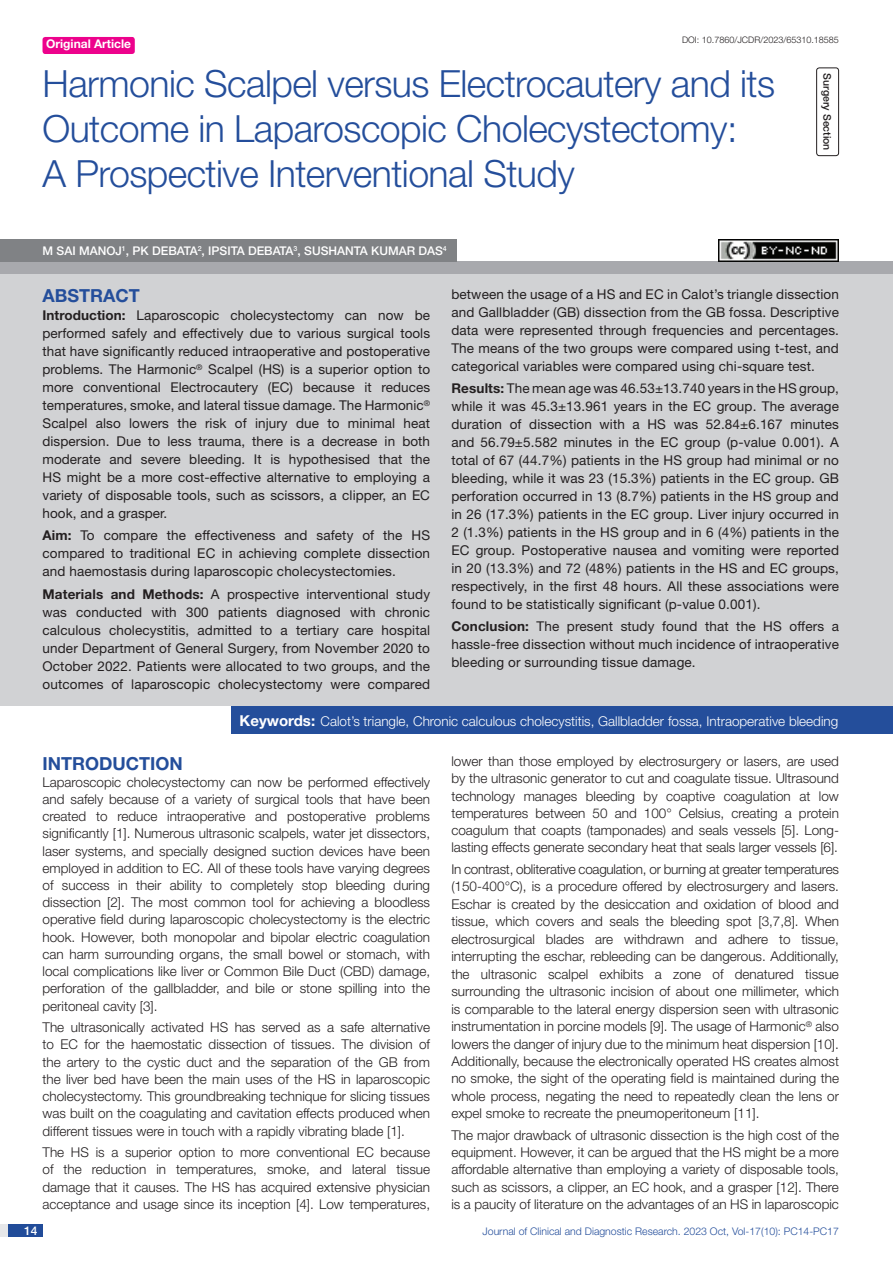
<style>
.page{position:relative;width:893px;height:1263px;background:#fff}
.page>*{position:absolute;margin:0;border:0;box-sizing:border-box;transform-origin:0 0}
.t1{font:300 37.5px/45px "Helvetica Neue";letter-spacing:-.015em;color:#244e9b}
.Heading{font:700 18px "Helvetica Neue";color:#244e9b}
.Abstract_head{font:700 18px "Helvetica Neue";color:#244e9b}
.Body_text{font:300 13.5px/17.2px "Helvetica Neue";color:#231f20;text-align:justify}
.Abstract_Text{font:13.5px/18px "Helvetica Neue";letter-spacing:.01em;color:#231f20;text-align:justify}
.Key_words{font:300 13.5px "Helvetica Neue";color:#fff}
.Author{font:500 12px "Helvetica Neue";color:#fff}
.t2{font:700 12px "Helvetica Neue";color:#fff}
.t3{font:300 10.5px "Helvetica Neue";color:#244e9b}
.section{font:500 10.5px "Helvetica Neue";color:#231f20}
.DOI{font:300 9px "Helvetica Neue";color:#231f20}
.s1{font-weight:700}
.s2{font-weight:700;font-size:15px}
</style>
<div class="page">
<div style="left:0;top:1224px;width:43px;height:13px;background:#e6e7e9"></div>
<div style="left:8px;top:1224px;width:35px;height:13px;background:#214c99"></div>
<div style="left:43px;top:37px;width:92px;height:17px;background:#ed028c;border-radius:3px"></div>
<div style="left:816px;top:67px;width:23px;height:89px;border:1px solid #231f20;border-radius:3px"></div>
<div style="left:0;top:262px;width:893px;height:12px;background:#a8a9ad"></div>
<div style="left:0;top:239px;width:457px;height:23px;background:#808285"></div>
<div style="left:0;top:274px;width:893px;height:432px;background:#d1d2d4"></div>
<div style="left:231px;top:706px;width:662px;height:28px;background:#244e9b"></div>
<img style="left:719px;top:239px;width:120px;height:23px">
<p class="t2" style="left:46px;top:37px;width:87px">Original Article</p>
<p class="DOI" style="left:682px;top:35px;width:158px">DOI: 10.7860/JCDR/2023/65310.18585</p>
<p class="t1" style="left:43px;top:60px;width:734px">Harmonic Scalpel versus Electrocautery and its<br>Outcome in Laparoscopic Cholecystectomy:<br>A Prospective Interventional Study</p>
<p class="Author" style="left:43px;top:244px;width:406px">M SAI MANOJ<sup>1</sup>, PK DEBATA<sup>2</sup>, IPS ITA DEBATA<sup>3</sup>, SUSHANTA KUMAR DAS<sup>4</sup></p>
<p class="section" style="left:833px;top:73px;width:79px;rotate:90deg">SURGERY SECTION</p>
<p class="Abstract_head" style="left:43px;top:284px;width:99px">ABSTRACT</p>
<p class="Abstract_Text" style="left:43px;top:306px;width:389px"><span class="s1">Introduction:</span> Laparoscopic cholecystectomy can now be performed safely and effectively due to various surgical tools that have significantly reduced intraoperative and postoperative problems. The Harmonic<sup>®</sup> Scalpel (HS) is a superior option to more conventional Electrocautery (EC) because it reduces temperatures, smoke, and lateral tissue damage. The Harmonic<sup>® </sup>Scalpel also lowers the risk of injury due to minimal heat dispersion. Due to less trauma, there is a decrease in both moderate and severe bleeding. It is hypothesised that the HS might be a more cost-effective alternative to employing a variety of disposable tools, such as scissors, a clipper, an EC hook, and a grasper.</p>
<p class="Abstract_Text" style="left:43px;top:526px;width:389px"><span class="s1">Aim:</span> To compare the effectiveness and safety of the HS compared to traditional EC in achieving complete dissection and haemostasis during laparoscopic cholecystectomies.</p>
<p class="Abstract_Text" style="left:43px;top:585px;width:389px"><span class="s1">Materials and Methods:</span> A prospective interventional study was conducted with 300 patients diagnosed with chronic calculous cholecystitis, admitted to a tertiary care hospital under Department of General Surgery, from November 2020 to October 2022. Patients were allocated to two groups, and the outcomes of laparoscopic cholecystectomy were compared</p>
<p class="Abstract_Text" style="left:451px;top:285px;width:389px">between the usage of a HS and EC in Calot’s triangle dissection and Gallbladder (GB) dissection from the GB fossa. Descriptive data were represented through frequencies and percentages.<br>The means of the two groups were compared using t-test, and categorical variables were compared using chi-square test.</p>
<p class="Abstract_Text" style="left:451px;top:379px;width:389px"><span class="s1">Results:</span> The mean age was 46.53±13.740 years in the HS group, while it was 45.3±13.961 years in the EC group. The average duration of dissection with a HS was 52.84±6.167 minutes and 56.79±5.582 minutes in the EC group (p-value 0.001). A total of 67 (44.7%) patients in the HS group had minimal or no bleeding, while it was 23 (15.3%) patients in the EC group. GB perforation occurred in 13 (8.7%) patients in the HS group and in 26 (17.3%) patients in the EC group. Liver injury occurred in 2 (1.3%) patients in the HS group and in 6 (4%) patients in the EC group. Postoperative nausea and vomiting were reported in 20 (13.3%) and 72 (48%) patients in the HS and EC groups, respectively, in the first 48 hours. All these associations were found to be statistically significant (p-value 0.001).</p>
<p class="Abstract_Text" style="left:451px;top:617px;width:389px"><span class="s1">Conclusion:</span> The present study found that the HS offers a hassle-free dissection without much incidence of intraoperative bleeding or surrounding tissue damage.</p>
<p class="Key_words" style="left:240px;top:712px;width:600px"><span class="s2">Keywords:</span> Calot’s triangle, Chronic calculous cholecystitis, Gallbladder fossa, Intraoperative bleeding</p>
<p class="Heading" style="left:43px;top:752px;width:142px">INTRODUCTION</p>
<p class="Body_text" style="left:43px;top:773px;width:389px">Laparoscopic cholecystectomy can now be performed effectively and safely because of a variety of surgical tools that have been created to reduce intraoperative and postoperative problems significantly [1]. Numerous ultrasonic scalpels, water jet dissectors, laser systems, and specially designed suction devices have been employed in addition to EC. All of these tools have varying degrees of success in their ability to completely stop bleeding during dissection [2]. The most common tool for achieving a bloodless operative field during laparoscopic cholecystectomy is the electric hook. However, both monopolar and bipolar electric coagulation can harm surrounding organs, the small bowel or stomach, with local complications like liver or Common Bile Duct (CBD) damage, perforation of the gallbladder, and bile or stone spilling into the peritoneal cavity [3].</p>
<p class="Body_text" style="left:43px;top:1018px;width:389px">The ultrasonically activated HS has served as a safe alternative to EC for the haemostatic dissection of tissues. The division of the artery to the cystic duct and the separation of the GB from the liver bed have been the main uses of the HS in laparoscopic cholecystectomy. This groundbreaking technique for slicing tissues was built on the coagulating and cavitation effects produced when different tissues were in touch with a rapidly vibrating blade [1].</p>
<p class="Body_text" style="left:43px;top:1143px;width:389px">The HS is a superior option to more conventional EC because of the reduction in temperatures, smoke, and lateral tissue damage that it causes. The HS has acquired extensive physician acceptance and usage since its inception [4]. Low temperatures,</p>
<p class="Body_text" style="left:451px;top:752px;width:389px">lower than those employed by electrosurgery or lasers, are used by the ultrasonic generator to cut and coagulate tissue. Ultrasound technology manages bleeding by coaptive coagulation at low temperatures between 50 and 100° Celsius, creating a protein coagulum that coapts (tamponades) and seals vessels [5]. Long&shy;lasting effects generate secondary heat that seals larger vessels [6].</p>
<p class="Body_text" style="left:451px;top:860px;width:389px">In contrast, obliterative coagulation, or burning at greater temperatures (150-400°C), is a procedure offered by electrosurgery and lasers.<br>Eschar is created by the desiccation and oxidation of blood and tissue, which covers and seals the bleeding spot [3,7,8]. When electrosurgical blades are withdrawn and adhere to tissue, interrupting the eschar, rebleeding can be dangerous. Additionally, the ultrasonic scalpel exhibits a zone of denatured tissue surrounding the ultrasonic incision of about one millimeter, which is comparable to the lateral energy dispersion seen with ultrasonic instrumentation in porcine models [9]. The usage of Harmonic<sup>®</sup> also lowers the danger of injury due to the minimum heat dispersion [10].<br>Additionally, because the electronically operated HS creates almost no smoke, the sight of the operating field is maintained during the whole process, negating the need to repeatedly clean the lens or expel smoke to recreate the pneumoperitoneum [11].</p>
<p class="Body_text" style="left:451px;top:1126px;width:389px">The major drawback of ultrasonic dissection is the high cost of the equipment. However, it can be argued that the HS might be a more affordable alternative than employing a variety of disposable tools, such as scissors, a clipper, an EC hook, and a grasper [12]. There is a paucity of literature on the advantages of an HS in laparoscopic</p>
<p class="Author" style="left:24px;top:1223px;width:15px">14</p>
<p class="t3" style="left:483px;top:1225px;width:358px">Journal of Clinical and Diagnostic Research. 2023 Oct, Vol-17(10): PC14-PC17</p>
</div>
